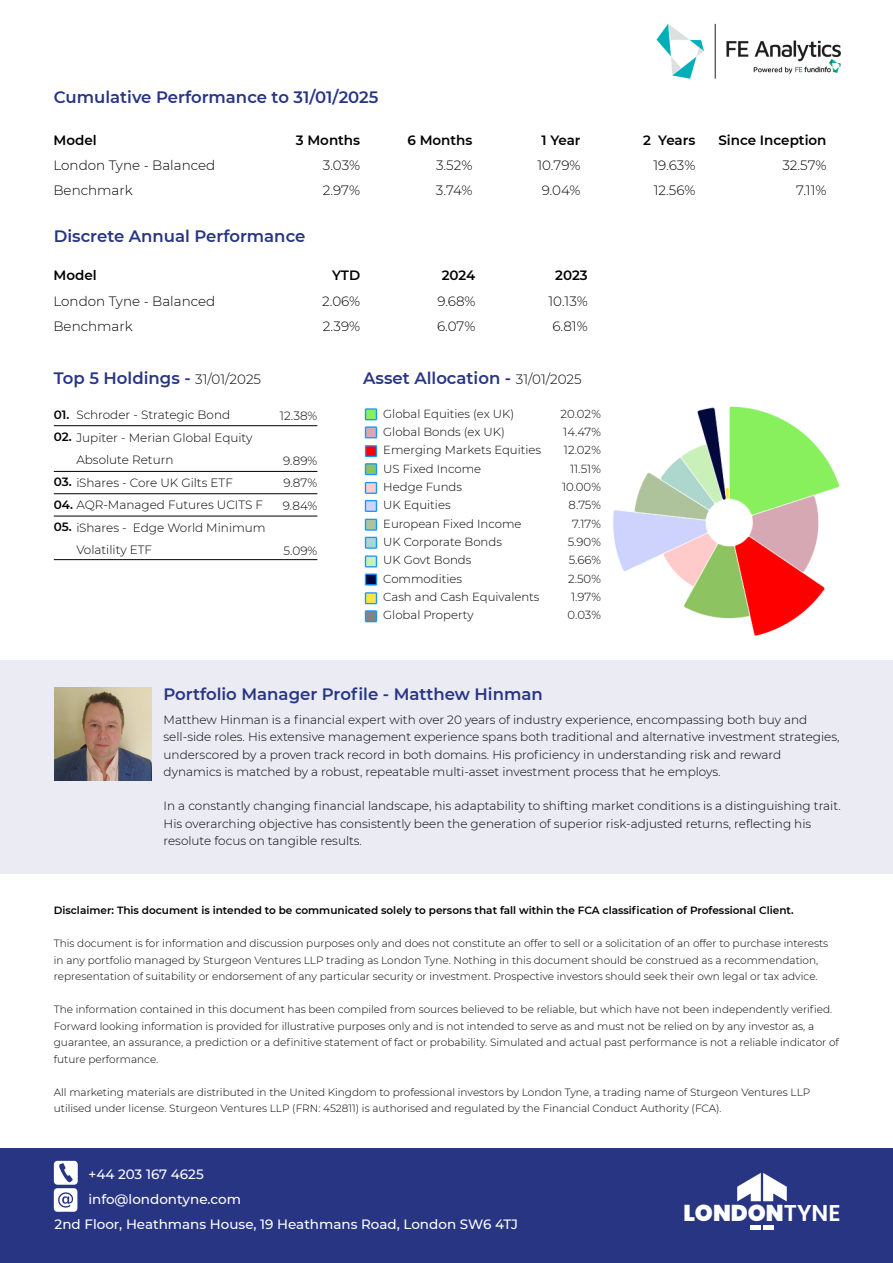
<style>
.page{position:relative;width:893px;height:1263px;background:#fff}
.page>*{position:absolute;margin:0;border:0;box-sizing:border-box;transform-origin:0 0}
.t1{font:900 22.95px "Poppins";color:#fff}
.t2{font:600 16.5px "Montserrat";color:#283583}
.t3{font:300 13.5px "Montserrat";color:#000}
.t4{font:500 13.5px "Montserrat";color:#fff}
.t5{font:600 13.5px "Montserrat";color:#000}
.t6{font:300 12px/17.2px "Montserrat";color:#000}
.t7{font:600 12px "Montserrat";color:#000}
.t8{font:300 11.7px "Montserrat";color:#000}
.t9{font:300 10.5px/16.5px "Montserrat";color:#000}
.t10{font:600 10.5px "Montserrat";color:#000}
.s1{font-weight:300;font-size:13.5px;color:#000}
.s2{font-weight:600}
</style>
<div class="page">
<div style="left:0;top:1148px;width:892px;height:115px;background:#283583"></div>
<div style="left:54px;top:1188px;width:23px;height:24px;background:#fff;border-radius:4px"></div>
<svg style="left:58px;top:1192px;width:15px;height:16px"></svg>
<div style="left:54px;top:1161px;width:24px;height:24px;background:#fff;border-radius:4px"></div>
<svg style="left:59px;top:1163px;width:14px;height:19px"></svg>
<svg style="left:737px;top:1173px;width:49px;height:28px"></svg>
<div style="left:750px;top:1225px;width:11px;height:5px;background:#fff"></div>
<div style="left:763px;top:1225px;width:10px;height:5px;background:#fff"></div>
<div style="left:0;top:660px;width:892px;height:214px;background:#eaebf3"></div>
<img style="left:656px;top:23px;width:185px;height:56px">
<hr style="left:54px;top:425px;width:263px;height:1px;background:#000">
<hr style="left:54px;top:471px;width:263px;height:1px;background:#000">
<hr style="left:54px;top:493px;width:263px;height:1px;background:#000">
<hr style="left:54px;top:559px;width:263px;height:1px;background:#000">
<hr style="left:54px;top:516px;width:263px;height:1px;background:#000">
<img style="left:55px;top:687px;width:96px;height:93px">
<img style="left:613px;top:406px;width:227px;height:230px">
<img style="left:364px;top:408px;width:14px;height:215px">
<p class="t2" style="left:54px;top:85px;width:326px">Cumulative Performance to 31/01/2025</p>
<p class="t5" style="left:53px;top:131px;width:45px">Model</p>
<p class="t5" style="left:296px;top:131px;width:66px">3 Months</p>
<p class="t5" style="left:407px;top:131px;width:66px">6 Months</p>
<p class="t5" style="left:541px;top:131px;width:41px">1 Year</p>
<p class="t5" style="left:643px;top:131px;width:54px">2 Years</p>
<p class="t5" style="left:718px;top:131px;width:110px">Since Inception</p>
<p class="t3" style="left:53px;top:156px;width:163px">London Tyne - Balanced</p>
<p class="t3" style="left:323px;top:156px;width:39px">3.03%</p>
<p class="t3" style="left:436px;top:156px;width:38px">3.52%</p>
<p class="t3" style="left:537px;top:156px;width:45px">10.79%</p>
<p class="t3" style="left:653px;top:156px;width:43px">19.63%</p>
<p class="t3" style="left:782px;top:156px;width:46px">32.57%</p>
<p class="t3" style="left:53px;top:181px;width:81px">Benchmark</p>
<p class="t3" style="left:323px;top:181px;width:39px">2.97%</p>
<p class="t3" style="left:436px;top:181px;width:38px">3.74%</p>
<p class="t3" style="left:541px;top:181px;width:40px">9.04%</p>
<p class="t3" style="left:653px;top:181px;width:43px">12.56%</p>
<p class="t3" style="left:796px;top:181px;width:32px">7.11%</p>
<p class="t2" style="left:54px;top:225px;width:253px">Discrete Annual Performance</p>
<p class="t5" style="left:53px;top:266px;width:45px">Model</p>
<p class="t5" style="left:332px;top:266px;width:30px">YTD</p>
<p class="t5" style="left:442px;top:266px;width:35px">2024</p>
<p class="t5" style="left:555px;top:266px;width:34px">2023</p>
<p class="t3" style="left:53px;top:292px;width:163px">London Tyne - Balanced</p>
<p class="t3" style="left:322px;top:292px;width:40px">2.06%</p>
<p class="t3" style="left:437px;top:292px;width:40px">9.68%</p>
<p class="t3" style="left:548px;top:292px;width:41px">10.13%</p>
<p class="t3" style="left:53px;top:317px;width:81px">Benchmark</p>
<p class="t3" style="left:323px;top:317px;width:39px">2.39%</p>
<p class="t3" style="left:437px;top:317px;width:40px">6.07%</p>
<p class="t3" style="left:552px;top:317px;width:37px">6.81%</p>
<p class="t2" style="left:54px;top:366px;width:209px">Top 5 Holdings - <span class="s1">31/01/2025</span></p>
<p class="t2" style="left:363px;top:366px;width:220px">Asset Allocation - <span class="s1">31/01/2025</span></p>
<p class="t7" style="left:54px;top:406px;width:17px">01.</p>
<p class="t6" style="left:54px;top:429px;width:200px"><span class="s2">02.</span> Jupiter - Merian Global Equity</p>
<p class="t6" style="left:54px;top:474px;width:180px"><span class="s2">03.</span> iShares - Core UK Gilts ETF</p>
<p class="t6" style="left:54px;top:496px;width:211px"><span class="s2">04.</span> AQR-Managed Futures UCITS F</p>
<p class="t6" style="left:54px;top:519px;width:213px"><span class="s2">05.</span> iShares - Edge World Minimum</p>
<p class="t6" style="left:76px;top:406px;width:155px">Schroder - Strategic Bond</p>
<p class="t6" style="left:76px;top:451px;width:98px">Absolute Return</p>
<p class="t6" style="left:76px;top:541px;width:77px">Volatility ETF</p>
<p class="t6" style="left:280px;top:406px;width:39px">12.38%</p>
<p class="t6" style="left:283px;top:449px;width:36px;line-height:22.5px;text-align:justify">9.89% 9.87% 9.84%</p>
<p class="t6" style="left:283px;top:541px;width:35px">5.09%</p>
<p class="t8" style="left:383px;top:406px;width:132px">Global Equities (ex UK)</p>
<p class="t8" style="left:560px;top:406px;width:42px">20.02%</p>
<p class="t8" style="left:383px;top:424px;width:123px">Global Bonds (ex UK)</p>
<p class="t8" style="left:563px;top:424px;width:39px">14.47%</p>
<p class="t8" style="left:383px;top:442px;width:159px">Emerging Markets Equities</p>
<p class="t8" style="left:564px;top:442px;width:38px">12.02%</p>
<p class="t8" style="left:383px;top:461px;width:99px">US Fixed Income</p>
<p class="t8" style="left:570px;top:461px;width:32px">11.51%</p>
<p class="t8" style="left:383px;top:479px;width:80px">Hedge Funds</p>
<p class="t8" style="left:562px;top:479px;width:40px">10.00%</p>
<p class="t8" style="left:383px;top:497px;width:69px">UK Equities</p>
<p class="t8" style="left:568px;top:497px;width:34px">8.75%</p>
<p class="t8" style="left:383px;top:516px;width:140px">European Fixed Income</p>
<p class="t8" style="left:572px;top:516px;width:30px">7.17%</p>
<p class="t8" style="left:383px;top:534px;width:120px">UK Corporate Bonds</p>
<p class="t8" style="left:567px;top:534px;width:35px">5.90%</p>
<p class="t8" style="left:383px;top:552px;width:90px">UK Govt Bonds</p>
<p class="t8" style="left:568px;top:552px;width:34px">5.66%</p>
<p class="t8" style="left:383px;top:570px;width:80px">Commodities</p>
<p class="t8" style="left:568px;top:570px;width:34px">2.50%</p>
<p class="t8" style="left:383px;top:589px;width:158px">Cash and Cash Equivalents</p>
<p class="t8" style="left:571px;top:589px;width:31px">1.97%</p>
<p class="t8" style="left:383px;top:607px;width:92px">Global Property</p>
<p class="t8" style="left:567px;top:607px;width:35px">0.03%</p>
<p class="t2" style="left:163px;top:683px;width:380px">Portfolio Manager Profile - Matthew Hinman</p>
<p class="t6" style="left:163px;top:711px;width:677px">Matthew Hinman is a financial expert with over 20 years of industry experience, encompassing both buy and sell-side roles. His extensive management experience spans both traditional and alternative investment strategies, underscored by a proven track record in both domains. His proficiency in understanding risk and reward dynamics is matched by a robust, repeatable multi-asset investment process that he employs.</p>
<p class="t6" style="left:163px;top:797px;width:678px">In a constantly changing financial landscape, his adaptability to shifting market conditions is a distinguishing trait.<br>His overarching objective has consistently been the generation of superior risk-adjusted returns, reflecting his resolute focus on tangible results.</p>
<p class="t10" style="left:54px;top:903px;width:741px">Disclaimer: This document is intended to be communicated solely to persons that fall within the FCA classification of Professional Client.</p>
<p class="t9" style="left:54px;top:935px;width:775px">This document is for information and discussion purposes only and does not constitute an offer to sell or a solicitation of an offer to purchase interests in any portfolio managed by Sturgeon Ventures LLP trading as London Tyne. Nothing in this document should be construed as a recommendation, representation of suitability or endorsement of any particular security or investment. Prospective investors should seek their own legal or tax advice.</p>
<p class="t9" style="left:54px;top:1001px;width:786px">The information contained in this document has been compiled from sources believed to be reliable, but which have not been independently verified.<br>Forward looking information is provided for illustrative purposes only and is not intended to serve as and must not be relied on by any investor as, a guarantee, an assurance, a prediction or a definitive statement of fact or probability. Simulated and actual past performance is not a reliable indicator of future performance.</p>
<p class="t9" style="left:54px;top:1083px;width:758px">All marketing materials are distributed in the United Kingdom to professional investors by London Tyne, a trading name of Sturgeon Ventures LLP utilised under license. Sturgeon Ventures LLP (FRN: 452811) is authorised and regulated by the Financial Conduct Authority (FCA).</p>
<p class="t4" style="left:88px;top:1164px;width:117px">+44 203 167 4625</p>
<p class="t4" style="left:88px;top:1190px;width:154px">info@londontyne.com</p>
<p class="t4" style="left:55px;top:1215px;width:465px">2nd Floor, Heathmans House, 19 Heathmans Road, London SW6 4TJ</p>
<p class="t1" style="left:683px;top:1198px;width:159px">LONDON<span class="s2">TYNE</span></p>
</div>
